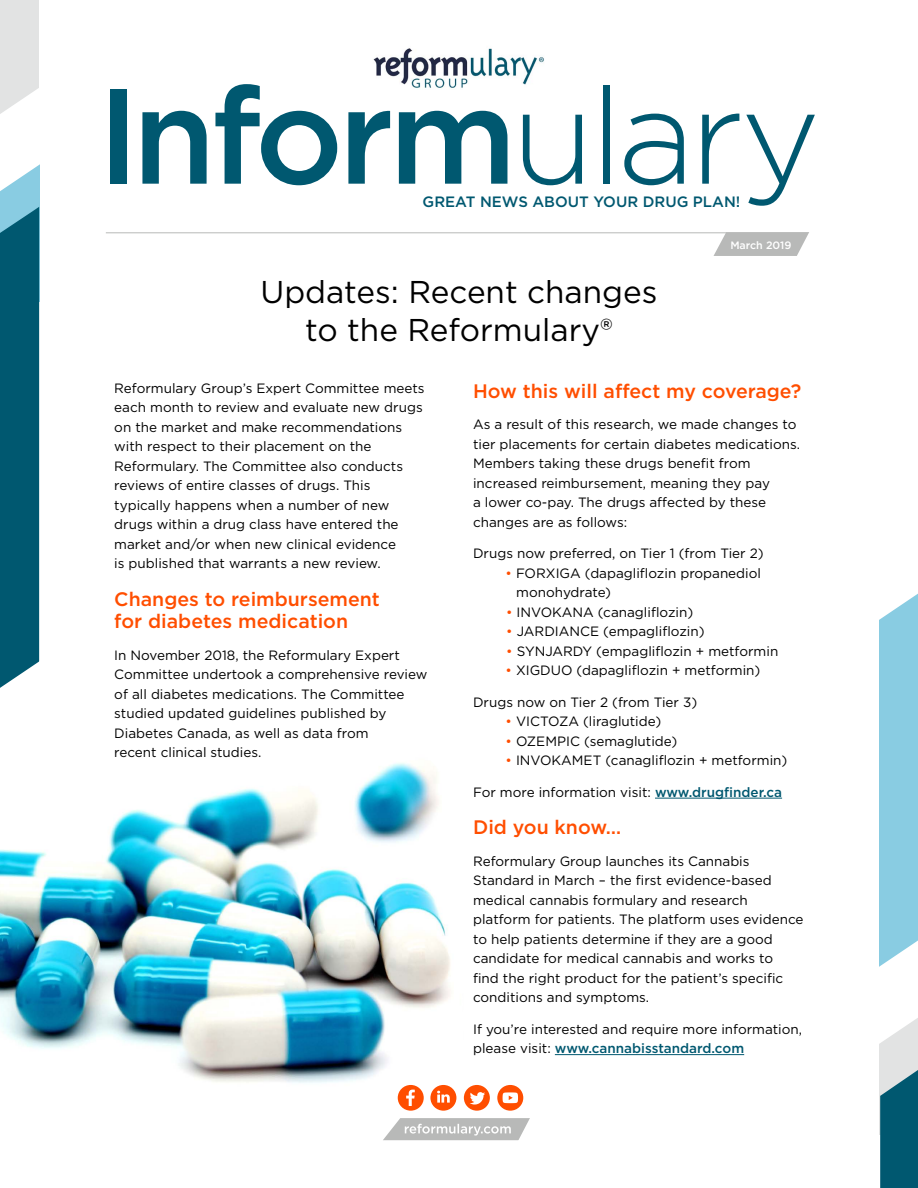
<style>
.page{position:relative;width:918px;height:1188px;background:#fff}
.page>*{position:absolute;margin:0;border:0;box-sizing:border-box;transform-origin:0 0}
.t1{font:500 135.3px "Gotham";letter-spacing:-.04em;color:#005870}
.t2{font:31.5px/37.5px "Gotham";color:#000;text-align:center}
.t3{font:500 19.5px/22.5px "Gotham";color:#ff4e00}
.t4{font:500 15px "Gotham";color:#005870}
.t5{font:13.5px/19.5px "Gotham";color:#000}
.t6{font:500 10.65px "Gotham";color:#fff}
.s1{font-weight:300}
.s2{color:#ff4e00}
.s3{font-weight:500;color:#005870}
</style>
<div class="page">
<img style="left:0;top:788px;width:471px;height:302px">
<img style="left:318px;top:763px;width:153px;height:100px">
<img style="left:373px;top:48px;width:171px;height:40px">
<div style="left:0;top:122px;width:39px;height:179px;background:#89cce2"></div>
<div style="left:0;top:0;width:39px;height:157px;background:#e2e3e3"></div>
<svg style="left:0;top:88px;width:40px;height:103px"></svg>
<svg style="left:0;top:207px;width:125px;height:481px"></svg>
<div style="left:879px;top:590px;width:39px;height:400px;background:#89cce2"></div>
<svg style="left:879px;top:590px;width:39px;height:30px"></svg>
<svg style="left:735px;top:941px;width:183px;height:247px"></svg>
<hr style="left:106px;top:232px;width:711px;height:1px;background:#b8b9b8">
<svg style="left:714px;top:232px;width:103px;height:24px"></svg>
<hr style="left:655px;top:798px;width:127px;height:1px;background:#005870">
<hr style="left:555px;top:1054px;width:189px;height:1px;background:#005870">
<div style="left:464px;top:1085px;width:26px;height:26px;background:#ff4e00;border-radius:50%"></div>
<svg style="left:398px;top:1085px;width:26px;height:26px"></svg>
<div style="left:430px;top:1085px;width:26px;height:26px;background:#ff4e00;border-radius:50%"></div>
<div style="left:497px;top:1085px;width:26px;height:26px;background:#ff4e00;border-radius:50%"></div>
<svg style="left:383px;top:1090px;width:147px;height:51px"></svg>
<h1 class="t1" style="left:97px;top:47px;width:725px">Inform<span class="s1">ulary</span></h1>
<p class="t4" style="left:423px;top:192px;width:319px">GREAT NEWS ABOUT YOUR DRUG PLAN!</p>
<h2 class="t2" style="left:260px;top:273px;width:399px">Updates: Recent changes to the Reformulary®</h2>
<p class="t6" style="left:730px;top:238px;width:63px">March 2019</p>
<p class="t5" style="left:114px;top:378px;width:312px">Reformulary Group’s Expert Committee meets each month to review and evaluate new drugs on the market and make recommendations with respect to their placement on the Reformulary. The Committee also conducts reviews of entire classes of drugs. This typically happens when a number of new drugs within a drug class have entered the market and/or when new clinical evidence<br>is published that warrants a new review.</p>
<h3 class="t3" style="left:114px;top:588px;width:267px">Changes to reimbursement for diabetes medication</h3>
<p class="t5" style="left:114px;top:645px;width:315px">In November 2018, the Reformulary Expert Committee undertook a comprehensive review of all diabetes medications. The Committee studied updated guidelines published by Diabetes Canada, as well as data from<br>recent clinical studies.</p>
<h3 class="t3" style="left:473px;top:379px;width:330px">How this will affect my coverage?</h3>
<p class="t5" style="left:473px;top:414px;width:329px">As a result of this research, we made changes to tier placements for certain diabetes medications.<br>Members taking these drugs benefit from increased reimbursement, meaning they pay<br>a lower co-pay. The drugs affected by these changes are as follows:</p>
<p class="t5" style="left:473px;top:543px;width:292px">Drugs now preferred, on Tier 1 (from Tier 2)</p>
<p class="t5" style="left:516px;top:563px;width:246px;text-indent:-11px"><span class="s2">•</span> FORXIGA (dapagliflozin propanediol monohydrate)</p>
<p class="t5" style="left:506px;top:602px;width:189px"><span class="s2">•</span> INVOKANA (canagliflozin)</p>
<p class="t5" style="left:506px;top:621px;width:200px"><span class="s2">•</span> JARDIANCE (empagliflozin)</p>
<p class="t5" style="left:506px;top:641px;width:274px"><span class="s2">•</span> SYNJARDY (empagliflozin + metformin</p>
<p class="t5" style="left:506px;top:660px;width:256px"><span class="s2">•</span> XIGDUO (dapagliflozin + metformin)</p>
<p class="t5" style="left:473px;top:692px;width:226px">Drugs now on Tier 2 (from Tier 3)</p>
<p class="t5" style="left:506px;top:711px;width:157px"><span class="s2">•</span> VICTOZA (liraglutide)</p>
<p class="t5" style="left:506px;top:731px;width:173px"><span class="s2">•</span> OZEMPIC (semaglutide)</p>
<p class="t5" style="left:506px;top:750px;width:283px"><span class="s2">•</span> INVOKAMET (canagliflozin + metformin)</p>
<p class="t5" style="left:473px;top:782px;width:310px">For more information visit: <span class="s3">www.drugfinder.ca</span></p>
<h3 class="t3" style="left:473px;top:816px;width:150px">Did you know…</h3>
<p class="t5" style="left:473px;top:851px;width:332px">Reformulary Group launches its Cannabis Standard in March – the first evidence-based medical cannabis formulary and research platform for patients. The platform uses evidence to help patients determine if they are a good candidate for medical cannabis and works to<br>find the right product for the patient’s specific conditions and symptoms.</p>
<p class="t5" style="left:473px;top:1019px;width:331px">If you’re interested and require more information, please visit: <span class="s3">www.cannabisstandard.com</span></p>
</div>
